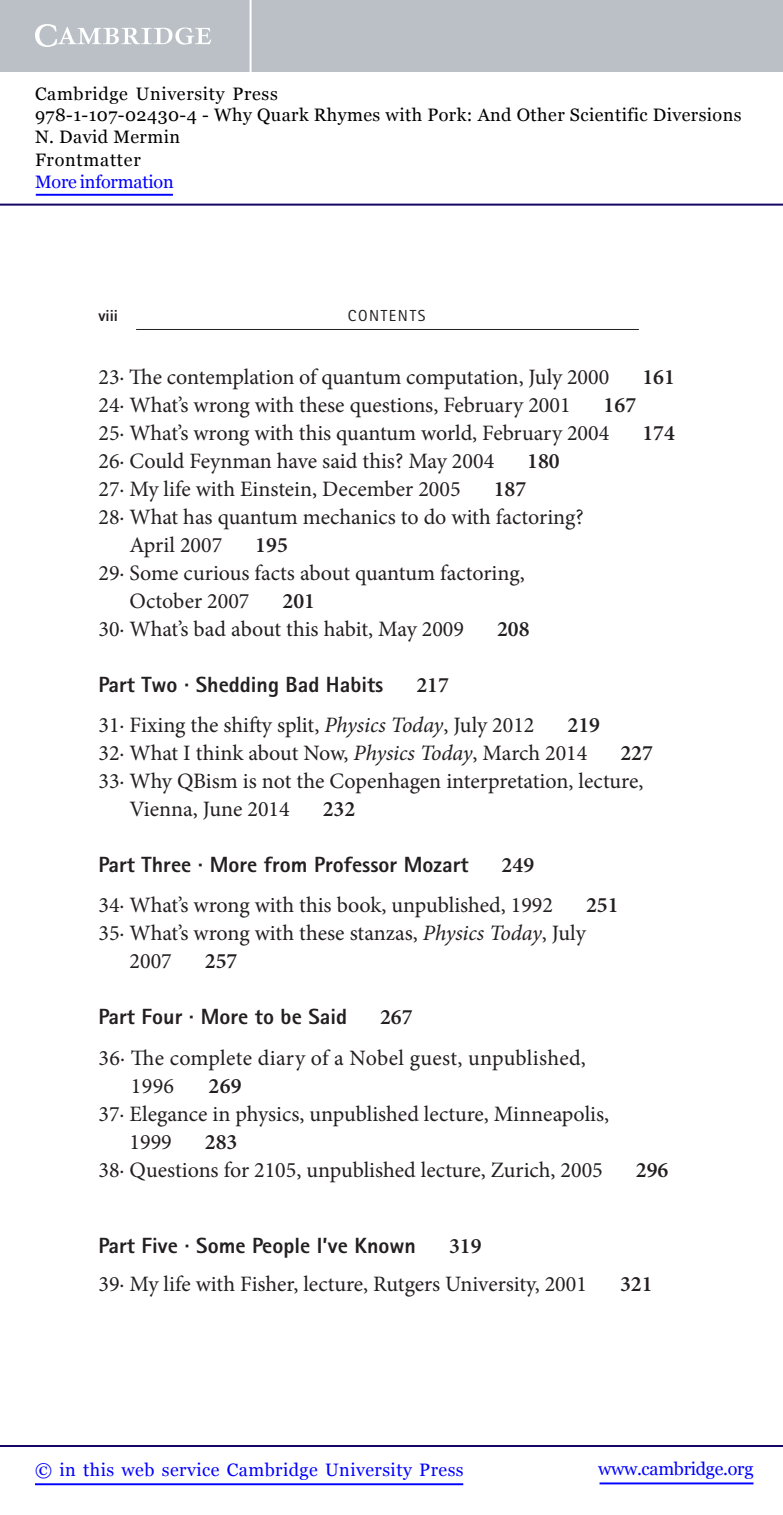
<style>
.page{position:relative;width:783px;height:1515px;background:#fff}
.page>*{position:absolute;margin:0;border:0;box-sizing:border-box;transform-origin:0 0}
.t1{font:22px/28px "Minion Pro";color:#231f20}
.t2{font:800 22px "Rotis Sans Serif Std";color:#231f20}
.t3{font:600 22px "Minion Pro";color:#231f20}
.t4{font:18px/21.6px "Georgia";letter-spacing:.025em;color:#000}
.t5{font:18px "Georgia";letter-spacing:.025em;color:#00f}
.t6{font:18px "Georgia";letter-spacing:-.015em;color:#00f}
.t7{font:18px "Georgia";letter-spacing:-.01em;color:#00f}
.t8{font:16px "Rotis Sans Serif Std";letter-spacing:.1em;color:#231f20}
.t9{font:800 16px "Rotis Sans Serif Std";color:#231f20}
.s1{font-weight:600}
.s2{font-style:italic}
</style>
<div class="page">
<hr style="left:136px;top:329px;width:502px;height:1px;background:#231f20">
<hr style="left:599px;top:1482px;width:154px;height:2px;background:#00f">
<hr style="left:0;top:1445px;width:782px;height:2px;background:#150666">
<hr style="left:35px;top:1483px;width:428px;height:2px;background:#00f">
<div style="left:0;top:0;width:782px;height:72px;background:#bac0c6"></div>
<svg style="left:35px;top:24px;width:176px;height:23px"></svg>
<hr style="left:249px;top:0;width:2px;height:72px;background:#fff">
<hr style="left:0;top:204px;width:782px;height:2px;background:#150666">
<hr style="left:36px;top:194px;width:137px;height:2px;background:#00f">
<p class="t4" style="left:35px;top:83px;width:708px">Cambridge University Press<br>978-1-107-02430-4 - Why Quark Rhymes with Pork: And Other Scientific Diversions<br>N. David Mermin</p>
<p class="t4" style="left:35px;top:150px;width:107px">Frontmatter</p>
<p class="t7" style="left:35px;top:171px;width:140px">More information</p>
<p class="t9" style="left:98px;top:305px;width:21px">viii</p>
<p class="t8" style="left:348px;top:306px;width:79px">CONTENTS</p>
<p class="t1" style="left:98px;top:363px;width:512px">23· The contemplation of quantum computation, July 2000</p>
<p class="t3" style="left:642px;top:362px;width:34px">161</p>
<p class="t1" style="left:98px;top:391px;width:473px">24· What’s wrong with these questions, February 2001</p>
<p class="t3" style="left:603px;top:390px;width:34px">167</p>
<p class="t1" style="left:98px;top:419px;width:512px">25· What’s wrong with this quantum world, February 2004</p>
<p class="t3" style="left:642px;top:418px;width:34px">174</p>
<p class="t1" style="left:98px;top:447px;width:397px">26· Could Feynman have said this? May 2004</p>
<p class="t3" style="left:527px;top:446px;width:34px">180</p>
<p class="t1" style="left:98px;top:475px;width:363px">27· My life with Einstein, December 2005</p>
<p class="t3" style="left:493px;top:474px;width:34px">187</p>
<p class="t1" style="left:129px;top:503px;width:455px;text-indent:-31px">28· What has quantum mechanics to do with factoring?<br>April 2007</p>
<p class="t3" style="left:255px;top:530px;width:34px">195</p>
<p class="t1" style="left:129px;top:559px;width:396px;text-indent:-31px">29· Some curious facts about quantum factoring,<br>October 2007</p>
<p class="t3" style="left:282px;top:586px;width:34px">201</p>
<p class="t1" style="left:98px;top:615px;width:367px">30· What’s bad about this habit, May 2009</p>
<p class="t3" style="left:497px;top:614px;width:34px">208</p>
<p class="t2" style="left:98px;top:671px;width:286px">Part Two · Shedding Bad Habits</p>
<p class="t1" style="left:98px;top:665px;width:437px;line-height:40px;text-indent:318px"><span class="s1">217<br></span>31· Fixing the shifty split, <span class="s2">Physics Today</span>, July 2012</p>
<p class="t1" style="left:98px;top:711px;width:503px;text-indent:469px"><span class="s1">219<br></span>32· What I think about Now, <span class="s2">Physics Today</span>, March 2014</p>
<p class="t3" style="left:620px;top:738px;width:34px">227</p>
<p class="t1" style="left:129px;top:767px;width:515px;text-indent:-31px">33· Why QBism is not the Copenhagen interpretation, lecture,<br>Vienna, June 2014</p>
<p class="t3" style="left:323px;top:794px;width:34px">232</p>
<p class="t2" style="left:98px;top:851px;width:371px">Part Three · More from Professor Mozart</p>
<p class="t3" style="left:501px;top:850px;width:34px">249</p>
<p class="t1" style="left:98px;top:891px;width:456px">34· What’s wrong with this book, unpublished, 1992</p>
<p class="t3" style="left:586px;top:890px;width:34px">251</p>
<p class="t1" style="left:129px;top:919px;width:457px;text-indent:-31px">35· What’s wrong with these stanzas, <span class="s2">Physics Today</span>, July<br>2007</p>
<p class="t3" style="left:205px;top:946px;width:34px">257</p>
<p class="t2" style="left:98px;top:1003px;width:250px">Part Four · More to be Said</p>
<p class="t3" style="left:380px;top:1002px;width:34px">267</p>
<p class="t1" style="left:131px;top:1043px;width:456px;text-indent:-32px">36· The complete diary of a Nobel guest, unpublished,<br>1996</p>
<p class="t3" style="left:208px;top:1070px;width:35px">269</p>
<p class="t1" style="left:129px;top:1099px;width:481px;text-indent:-31px">37· Elegance in physics, unpublished lecture, Minneapolis,<br>1999</p>
<p class="t3" style="left:205px;top:1126px;width:34px">283</p>
<p class="t1" style="left:98px;top:1155px;width:506px">38· Questions for 2105, unpublished lecture, Zurich, 2005</p>
<p class="t3" style="left:635px;top:1154px;width:34px">296</p>
<p class="t2" style="left:98px;top:1231px;width:319px">Part Five · Some People I’ve Known</p>
<p class="t3" style="left:449px;top:1230px;width:34px">319</p>
<p class="t1" style="left:98px;top:1269px;width:490px">39· My life with Fisher, lecture, Rutgers University, 2001</p>
<p class="t3" style="left:620px;top:1268px;width:34px">321</p>
<p class="t5" style="left:35px;top:1459px;width:430px">© in this web service Cambridge University Press</p>
<p class="t6" style="left:598px;top:1458px;width:157px">www.cambridge.org</p>
</div>
